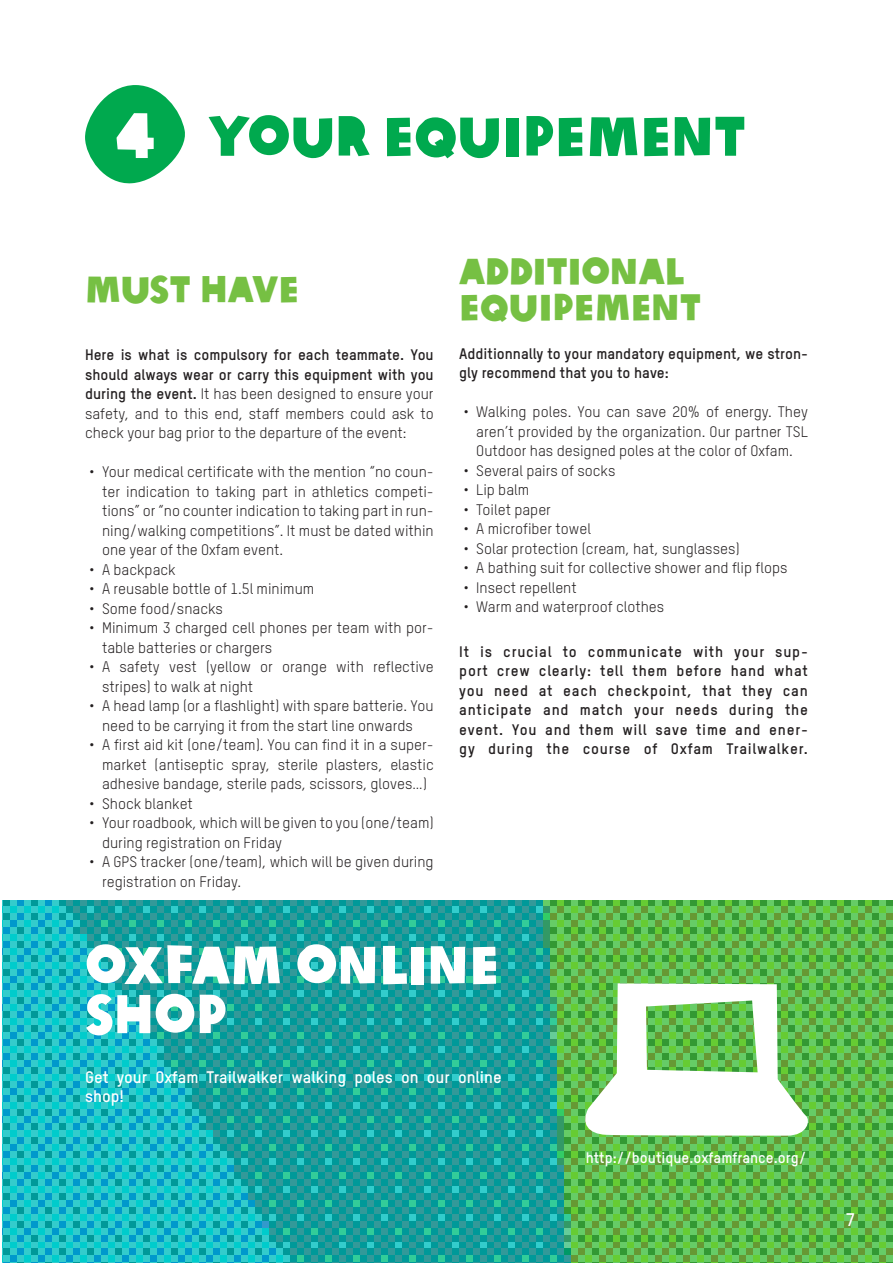
<style>
.page{position:relative;width:893px;height:1263px;background:#fff}
.page>*{position:absolute;margin:0;border:0;box-sizing:border-box;transform-origin:0 0}
.t1{font:63px "Oxfam Global Headline";color:#fff}
.t2{font:54px "Oxfam Global Headline";color:#00a94e}
.t3{font:52.5px/49.5px "Oxfam Global Headline";color:#fff}
.t4{font:36px "Oxfam Global Headline";color:#76c043}
.t5{font:700 18px "Oxfam TSTARPRO";color:#fff}
.t6{font:700 16.5px/19.5px "Oxfam TSTARPRO";color:#fff}
.t7{font:15px/19.5px "Oxfam TSTARPRO";color:#231f20;text-align:justify}
.t8{font:700 15px/19.5px "Oxfam TSTARPRO";color:#231f20}
.t9{font:700 15px "Oxfam TSTARPRO";color:#fff}
.s1{font-weight:700}
</style>
<div class="page">
<img style="left:2px;top:901px;width:891px;height:362px">
<svg style="left:85px;top:85px;width:100px;height:99px"></svg>
<svg style="left:580px;top:983px;width:231px;height:153px"></svg>
<p class="t1" style="left:114px;top:81px;width:43px">4</p>
<p class="t2" style="left:208px;top:89px;width:539px">YOUR EQUIPEMENT</p>
<p class="t4" style="left:85px;top:258px;width:216px">MUST HAVE</p>
<p class="t7" style="left:85px;top:344px;width:350px"><span class="s1">Here is what is compulsory for each teammate. You should always wear or carry this equipment with you during the event.</span> It has been designed to ensure your safety, and to this end, staff members could ask to check your bag prior to the departure of the event:</p>
<p class="t7" style="left:102px;top:461px;width:333px;text-indent:-13px">• Your medical certificate with the mention “no coun&shy;ter indication to taking part in athletics competi&shy;tions” or “no counter indication to taking part in run&shy;ning/walking competitions”. It must be dated within one year of the Oxfam event.</p>
<p class="t7" style="left:89px;top:559px;width:88px">• A backpack</p>
<p class="t7" style="left:89px;top:578px;width:227px">• A reusable bottle of 1.5l minimum</p>
<p class="t7" style="left:89px;top:598px;width:135px">• Some food/snacks</p>
<p class="t7" style="left:102px;top:617px;width:333px;text-indent:-13px">• Minimum 3 charged cell phones per team with por&shy;table batteries or chargers</p>
<p class="t7" style="left:102px;top:656px;width:333px;text-indent:-13px">• A safety vest (yellow or orange with reflective stripes) to walk at night</p>
<p class="t7" style="left:89px;top:695px;width:346px;text-align:center">• A head lamp (or a flashlight) with spare batterie. You need to be carrying it from the start line onwards</p>
<p class="t7" style="left:102px;top:734px;width:333px;text-indent:-13px">• A first aid kit (one/team). You can find it in a super&shy;market (antiseptic spray, sterile plasters, elastic adhesive bandage, sterile pads, scissors, gloves…)</p>
<p class="t7" style="left:89px;top:793px;width:105px">• Shock blanket</p>
<p class="t7" style="left:102px;top:812px;width:333px;text-indent:-13px">• Your roadbook, which will be given to you (one/team) during registration on Friday</p>
<p class="t7" style="left:102px;top:851px;width:333px;text-indent:-13px">• A GPS tracker (one/team), which will be given during registration on Friday.</p>
<p class="t4" style="left:459px;top:240px;width:226px">ADDITIONAL</p>
<p class="t4" style="left:459px;top:276px;width:243px">EQUIPEMENT</p>
<p class="t8" style="left:459px;top:342px;width:350px">Additionnally to your mandatory equipment, we stron&shy;gly recommend that you to have:</p>
<p class="t7" style="left:476px;top:401px;width:333px;text-indent:-13px">• Walking poles. You can save 20% of energy. They aren’t provided by the organization. Our partner TSL Outdoor has designed poles at the color of Oxfam.</p>
<p class="t7" style="left:463px;top:459px;width:154px">• Several pairs of socks</p>
<p class="t7" style="left:463px;top:479px;width:67px">• Lip balm</p>
<p class="t7" style="left:463px;top:498px;width:89px">• Toilet paper</p>
<p class="t7" style="left:463px;top:518px;width:129px">• A microfiber towel</p>
<p class="t7" style="left:463px;top:537px;width:278px">• Solar protection (cream, hat, sunglasses)</p>
<p class="t7" style="left:463px;top:557px;width:325px">• A bathing suit for collective shower and flip flops</p>
<p class="t7" style="left:463px;top:576px;width:115px">• Insect repellent</p>
<p class="t7" style="left:463px;top:596px;width:202px">• Warm and waterproof clothes</p>
<p class="t8" style="left:459px;top:640px;width:350px;text-align:justify">It is crucial to communicate with your sup&shy;port crew clearly: tell them before hand what you need at each checkpoint, that they can anticipate and match your needs during the event. You and them will save time and ener&shy;gy during the course of Oxfam Trailwalker.</p>
<p class="t3" style="left:85px;top:935px;width:416px">OXFAM ONLINE<br>SHOP</p>
<p class="t6" style="left:85px;top:1066px;width:418px">Get your Oxfam Trailwalker walking poles on our online shop!</p>
<p class="t9" style="left:586px;top:1146px;width:222px">http://boutique.oxfamfrance.org/</p>
<p class="t5" style="left:846px;top:1206px;width:11px">7</p>
</div>
